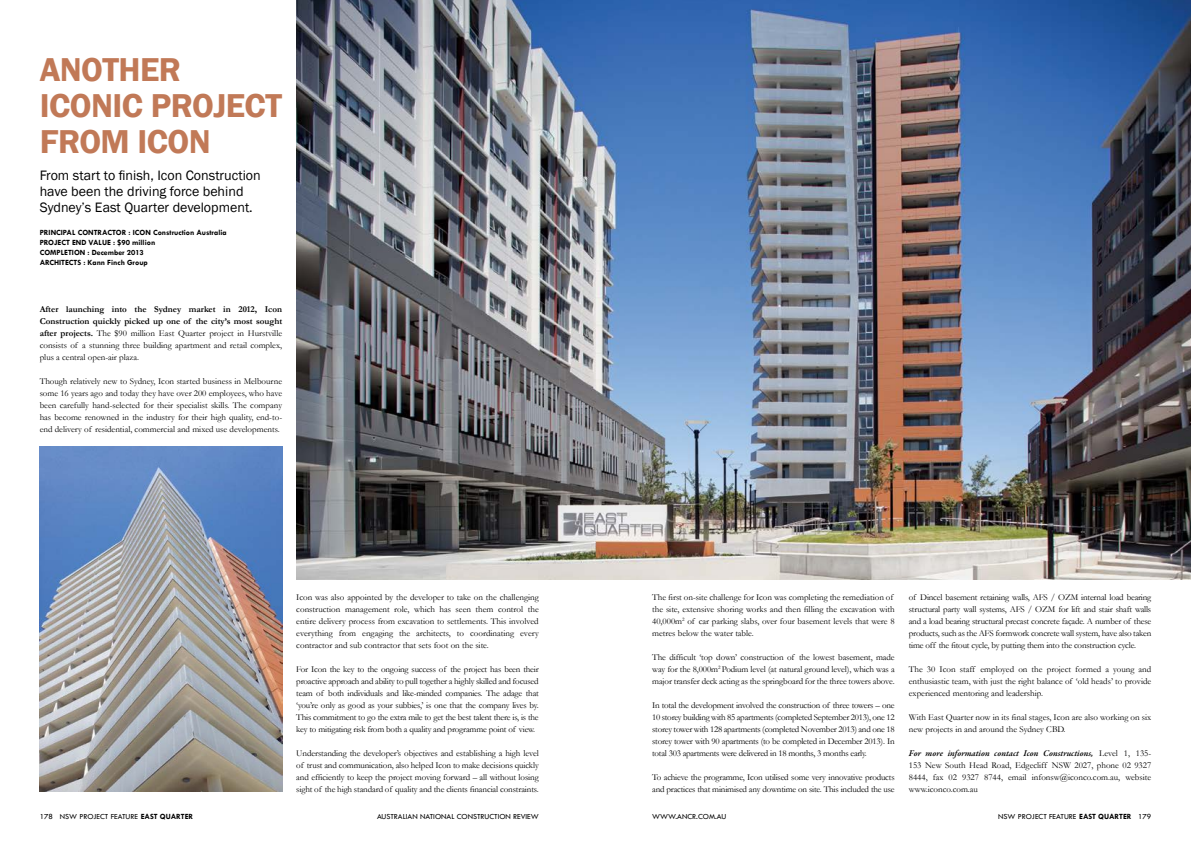
<style>
.page{position:relative;width:1191px;height:842px;background:#fff}
.page>*{position:absolute;margin:0;border:0;box-sizing:border-box;transform-origin:0 0}
.t1{font:600 34px/36px "Franklin Gothic";letter-spacing:-.015em;color:#c17957}
.t2{font:14px/16px "Franklin Gothic";color:#000}
.t3{font:9px/12px "Garamond";color:#000;text-align:justify}
.t4{font:9px/12px "Garamond";letter-spacing:-.02em;color:#000}
.t5{font:italic 600 9px "Garamond Premr Pro";color:#000}
.t6{font:700 8px/10px "Tw Cen";color:#000}
.t7{font:8px "Tw Cen";color:#000}
.s1{font-weight:700}
.s2{font-family:"Garamond";font-weight:400;font-style:normal}
</style>
<div class="page">
<img style="left:296px;top:0;width:895px;height:580px">
<img style="left:40px;top:446px;width:242px;height:346px">
<h1 class="t1" style="left:40px;top:52px;width:244px">ANOTHER<br>ICON IC PROJECT<br>FROM ICON</h1>
<h2 class="t2" style="left:40px;top:168px;width:223px">From start to finish, Icon Construction have been the driving force behind<br>Sydney’s East Quarter development.</h2>
<p class="t6" style="left:40px;top:227px;width:188px">PRINCIPAL CONTRACTOR : ICON Construction Australia PROJECT END VALUE : $90 million<br>COMPLETION : December 2013<br>ARCHITECTS : Kann Finch Group</p>
<p class="t3" style="left:40px;top:303px;width:244px"><span class="s1">After launching into the Sydney market in 2012, Icon Construction quickly picked up one of the city’s most sought after projects.</span> The $90 million East Quarter project in Hurstville consists of a stunning three building apartment and retail complex, plus a central open-air plaza.</p>
<p class="t3" style="left:40px;top:375px;width:244px">Though relatively new to Sydney, Icon started business in Melbourne some 16 years ago and today they have over 200 employees, who have been carefully hand-selected for their specialist skills. The company has become renowned in the industry for their high quality, end-to&shy;end delivery of residential, commercial and mixed use developments.</p>
<p class="t3" style="left:296px;top:591px;width:244px">Icon was also appointed by the developer to take on the challenging construction management role, which has seen them control the entire delivery process from excavation to settlements. This involved everything from engaging the architects, to coordinating every contractor and sub contractor that sets foot on the site.</p>
<p class="t3" style="left:296px;top:663px;width:244px">For Icon the key to the ongoing success of the project has been their proactive approach and ability to pull together a highly skilled and focused team of both individuals and like-minded companies. The adage that ‘you’re only as good as your subbies,’ is one that the company lives by.<br>This commitment to go the extra mile to get the best talent there is, is the key to mitigating risk from both a quality and programme point of view.</p>
<p class="t3" style="left:296px;top:747px;width:244px">Understanding the developer’s objectives and establishing a high level of trust and communication, also helped Icon to make decisions quickly and efficiently to keep the project moving forward – all without losing sight of the high standard of quality and the clients financial constraints.</p>
<p class="t7" style="left:40px;top:811px;width:155px">178 NSW PROJECT FEATURE <span class="s1">EAST QUARTER</span></p>
<p class="t7" style="left:377px;top:811px;width:163px">AUSTRALIAN NATIONAL CONSTRUCTION REVIEW</p>
<p class="t3" style="left:652px;top:591px;width:244px;text-align:left">The first on-site challenge for Icon was completing the remediation of the site, extensive shoring works and then filling the excavation with 40,000m<sup>2</sup> of car parking slabs, over four basement levels that were 8 metres below the water table.</p>
<p class="t3" style="left:652px;top:651px;width:244px">The difficult ‘top down’ construction of the lowest basement, made way for the 8,000m<sup>2</sup> Podium level (at natural ground level), which was a major transfer deck acting as the springboard for the three towers above.</p>
<p class="t3" style="left:652px;top:699px;width:244px">In total the development involved the construction of three towers – one 10 storey building with 85 apartments (completed September 2013), one 12 storey tower with 128 apartments (completed November 2013) and one 18 storey tower with 90 apartments (to be completed in December 2013). In total 303 apartments were delivered in 18 months, 3 months early.</p>
<p class="t4" style="left:652px;top:771px;width:244px">To achieve the programme, Icon utilised some very innovative products and practices that minimised any downtime on site. This included the use</p>
<p class="t3" style="left:909px;top:591px;width:244px">of Dincel basement retaining walls, AFS / OZM internal load bearing structural party wall systems, AFS / OZM for lift and stair shaft walls and a load bearing structural precast concrete façade. A number of these products, such as the AFS formwork concrete wall system, have also taken time off the fitout cycle, by putting them into the construction cycle.</p>
<p class="t3" style="left:909px;top:663px;width:244px">The 30 Icon staff employed on the project formed a young and enthusiastic team, with just the right balance of ‘old heads’ to provide experienced mentoring and leadership.</p>
<p class="t3" style="left:909px;top:711px;width:244px">With East Quarter now in its final stages, Icon are also working on six new projects in and around the Sydney CBD.</p>
<p class="t5" style="left:909px;top:748px;width:244px">For more information contact Icon Constructions, <span class="s2">Level 1, 135-</span></p>
<p class="t3" style="left:909px;top:759px;width:244px">153 New South Head Road, Edgecliff NSW 2027, phone 02 9327<br>8444, fax 02 9327 8744, email infonsw@iconco.com.au, website www.iconco.com.au</p>
<p class="t7" style="left:652px;top:811px;width:76px">WWW.ANCR.COM.AU</p>
<p class="t7" style="left:998px;top:811px;width:155px">NSW PROJECT FEATURE <span class="s1">EAST QUARTER</span> 179</p>
</div>
